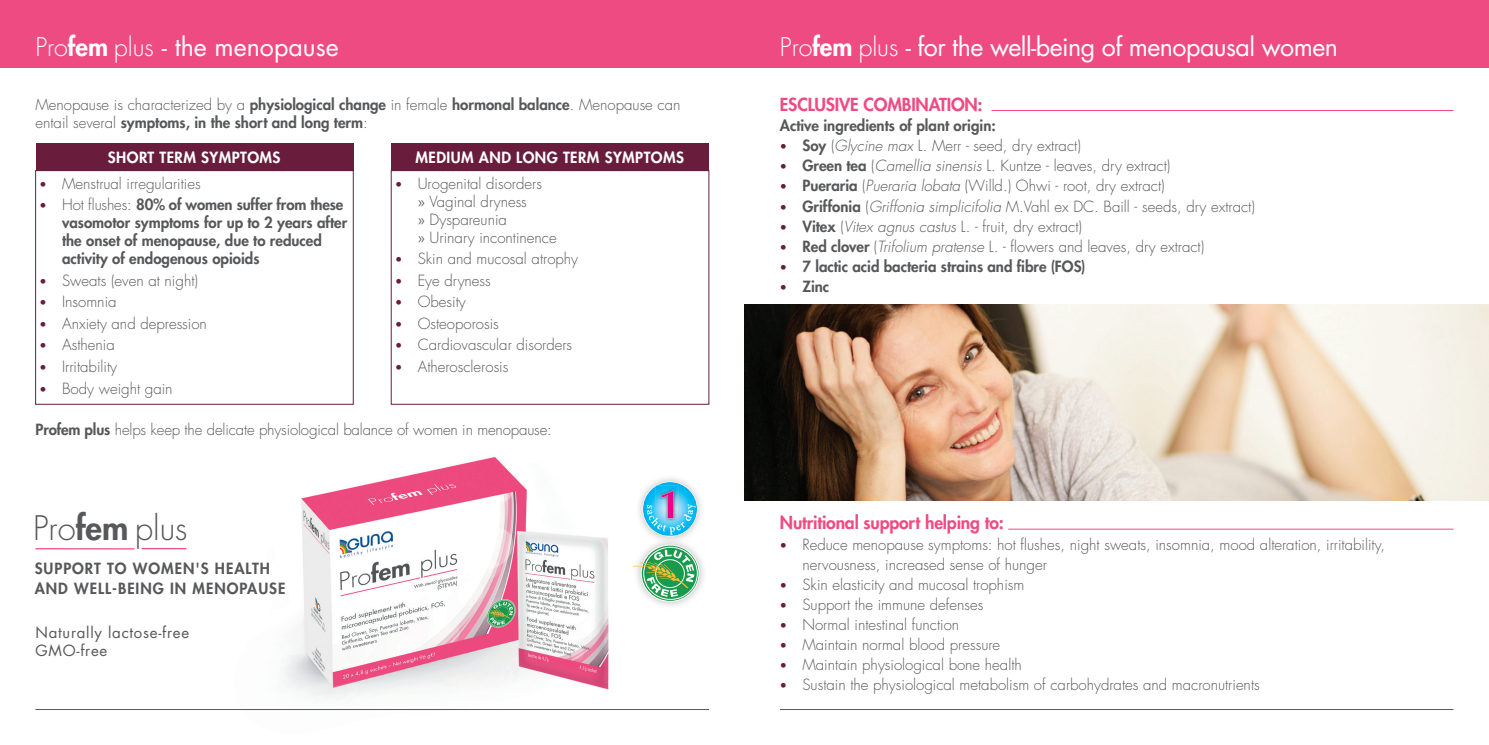
<style>
.page{position:relative;width:1489px;height:745px;background:#fff}
.page>*{position:absolute;margin:0;border:0;box-sizing:border-box;transform-origin:0 0}
.t1{font:300 32.88px "Futura LT";color:#57585a}
.t2{font:25px "Futura LT";letter-spacing:-.02em;color:#fff}
.t3{font:25px "Futura LT";color:#fff}
.t4{font:800 17.5px "Futura LT";letter-spacing:-.01em;color:#ef4b83}
.t5{font:300 15px/18px "Futura LT";color:#57585a}
.t6{font:800 15px/18px "Futura LT";color:#57585a}
.t7{font:800 15px/20px "Futura LT";letter-spacing:.065em;color:#57585a}
.t8{font:800 15px "Futura LT";letter-spacing:.03em;color:#fff}
.t9{font:15px/18px "Futura LT";letter-spacing:.05em;color:#57585a}
.s1{font-weight:300}
.s2{font-weight:800}
.s3{font-weight:800;font-size:12.5px;color:#6a1c3d}
.s4{font-size:12.5px;color:#6a1c3d}
.s5{font-family:"Frutiger Neue LT Pro"}
.s6{font-style:italic}
</style>
<div class="page">
<div style="left:0;top:0;width:1488px;height:67px;background:#ef4b83"></div>
<hr style="left:780px;top:708px;width:673px;height:1px;background:#57585a">
<img style="left:230px;top:457px;width:457px;height:253px">
<img style="left:744px;top:305px;width:744px;height:195px">
<div style="left:36px;top:143px;width:317px;height:27px;background:#6a1c3d"></div>
<div style="left:391px;top:143px;width:318px;height:27px;background:#6a1c3d"></div>
<div style="left:35px;top:170px;width:318px;height:234px;border:1px solid #6a1c3d"></div>
<hr style="left:35px;top:708px;width:674px;height:1px;background:#57585a">
<hr style="left:1008px;top:528px;width:445px;height:1px;background:#ef4b83">
<hr style="left:991px;top:110px;width:462px;height:1px;background:#ef4b83">
<div style="left:626px;top:536px;width:81px;height:73px;background:#231f20;opacity:.3"></div>
<svg style="left:641px;top:544px;width:58px;height:57px"></svg>
<div style="left:640px;top:544px;width:59px;height:57px;border:1px solid #fff;border-radius:50%"></div>
<svg style="left:643px;top:547px;width:54px;height:52px"></svg>
<div style="left:643px;top:546px;width:54px;height:53px;border:1px solid #fff;border-radius:50%"></div>
<svg style="left:633px;top:549px;width:61px;height:47px"></svg>
<hr style="left:35px;top:547px;width:99px;height:2px;background:#ef4b83">
<hr style="left:142px;top:547px;width:44px;height:2px;background:#ef4b83">
<div style="left:634px;top:473px;width:71px;height:71px;background:#231f20;opacity:.3"></div>
<svg style="left:642px;top:481px;width:55px;height:55px;background:#79c4e9"></svg>
<h2 class="t3" style="left:35px;top:30px;width:305px"><span class="s1">Pro</span><span class="s2">fem</span> <span class="s1">plus</span> - the menopause</h2>
<p class="t6" style="left:35px;top:95px;width:646px"><span class="s1">Menopause is characterized by a</span> physiological change <span class="s1">in female</span> hormonal balance<span class="s1">. Menopause can entail several</span> symptoms, in the short and long term<span class="s1">:</span></p>
<p class="t8" style="left:108px;top:147px;width:174px">SHORT TERM SYMPTOMS</p>
<p class="t8" style="left:415px;top:147px;width:270px">MEDIUM AND LONG TERM SYMPTOMS</p>
<p class="t5" style="left:40px;top:174px;width:163px"><span class="s3">•</span> Menstrual irregularities</p>
<p class="t6" style="left:62px;top:195px;width:286px;text-indent:-22px"><span class="s4">•</span> <span class="s1">Hot flushes:</span> 80% of women suffer from these vasomotor symptoms for up to 2 years after the onset of menopause, due to reduced activity of endogenous opioids</p>
<p class="t5" style="left:40px;top:271px;width:160px"><span class="s3">•</span> Sweats (even at night)</p>
<p class="t5" style="left:40px;top:293px;width:78px"><span class="s3">•</span> Insomnia</p>
<p class="t5" style="left:40px;top:314px;width:169px"><span class="s3">•</span> Anxiety and depression</p>
<p class="t5" style="left:40px;top:336px;width:77px"><span class="s3">•</span> Asthenia</p>
<p class="t5" style="left:40px;top:358px;width:79px"><span class="s3">•</span> Irritability</p>
<p class="t5" style="left:40px;top:379px;width:134px"><span class="s3">•</span> Body weight gain</p>
<p class="t5" style="left:417px;top:174px;width:140px;text-indent:-22px"><span class="s3">•</span> Urogenital disorders<br><span class="s5">»</span> Vaginal dryness<br><span class="s5">»</span> Dyspareunia<br><span class="s5">»</span> Urinary incontinence</p>
<p class="t5" style="left:395px;top:250px;width:184px"><span class="s3">•</span> Skin and mucosal atrophy</p>
<p class="t5" style="left:395px;top:271px;width:97px"><span class="s3">•</span> Eye dryness</p>
<p class="t5" style="left:395px;top:293px;width:72px"><span class="s3">•</span> Obesity</p>
<p class="t5" style="left:395px;top:314px;width:105px"><span class="s3">•</span> Osteoporosis</p>
<p class="t5" style="left:395px;top:336px;width:178px"><span class="s3">•</span> Cardiovascular disorders</p>
<p class="t5" style="left:395px;top:358px;width:115px"><span class="s3">•</span> Atherosclerosis</p>
<p class="t5" style="left:36px;top:420px;width:518px"><span class="s2">Profem plus</span> helps keep the delicate physiological balance of women in menopause:</p>
<h1 class="t1" style="left:33px;top:508px;width:156px">Pro<span class="s2">fem</span> plus</h1>
<p class="t7" style="left:35px;top:558px;width:252px">SUPPORT TO WOMEN'S HEALTH<br>AND WELL-BEING IN MENOPAUSE</p>
<p class="t9" style="left:36px;top:623px;width:155px">Naturally lactose-free<br>GMO-free</p>
<h2 class="t2" style="left:780px;top:30px;width:559px"><span class="s1">Pro</span><span class="s2">fem</span> <span class="s1">plus</span> - for the well-being of menopausal women</h2>
<p class="t4" style="left:780px;top:92px;width:204px">ESCLUSIVE COMBINATION:</p>
<p class="t6" style="left:780px;top:116px;width:217px">Active ingredients of plant origin:</p>
<p class="t5" style="left:780px;top:137px;width:302px"><span class="s3">•</span> <span class="s2">Soy</span> (<span class="s6">Glycine max</span> L. Merr - seed, dry extract)</p>
<p class="t5" style="left:780px;top:157px;width:392px"><span class="s3">•</span> <span class="s2">Green tea</span> (<span class="s6">Camellia sinensis</span> L. Kuntze - leaves, dry extract)</p>
<p class="t5" style="left:780px;top:177px;width:386px"><span class="s3">•</span> <span class="s2">Pueraria</span> (<span class="s6">Pueraria lobata</span> (Willd.) Ohwi - root, dry extract)</p>
<p class="t5" style="left:780px;top:197px;width:476px"><span class="s3">•</span> <span class="s2">Griffonia</span> (<span class="s6">Griffonia simplicifolia</span> M.Vahl ex DC. Baill - seeds, dry extract)</p>
<p class="t5" style="left:780px;top:217px;width:303px"><span class="s3">•</span> <span class="s2">Vitex</span> (<span class="s6">Vitex agnus castus</span> L. - fruit, dry extract)</p>
<p class="t5" style="left:780px;top:237px;width:426px"><span class="s3">•</span> <span class="s2">Red clover</span> (<span class="s6">Trifolium pratense</span> L. - flowers and leaves, dry extract)</p>
<p class="t6" style="left:780px;top:256px;width:307px"><span class="s4">•</span> 7 lactic acid bacteria strains and fibre (FOS)</p>
<p class="t6" style="left:780px;top:276px;width:51px"><span class="s4">•</span> Zinc</p>
<p class="t4" style="left:780px;top:511px;width:225px">Nutritional support helping to:</p>
<p class="t5" style="left:802px;top:535px;width:584px;line-height:20px;text-indent:-22px"><span class="s3">•</span> Reduce menopause symptoms: hot flushes, night sweats, insomnia, mood alteration, irritability, nervousness, increased sense of hunger</p>
<p class="t5" style="left:780px;top:576px;width:246px"><span class="s3">•</span> Skin elasticity and mucosal trophism</p>
<p class="t5" style="left:780px;top:596px;width:205px"><span class="s3">•</span> Support the immune defenses</p>
<p class="t5" style="left:780px;top:616px;width:181px"><span class="s3">•</span> Normal intestinal function</p>
<p class="t5" style="left:780px;top:636px;width:222px"><span class="s3">•</span> Maintain normal blood pressure</p>
<p class="t5" style="left:780px;top:656px;width:243px"><span class="s3">•</span> Maintain physiological bone health</p>
<p class="t5" style="left:780px;top:676px;width:481px"><span class="s3">•</span> Sustain the physiological metabolism of carbohydrates and macronutrients</p>
</div>
